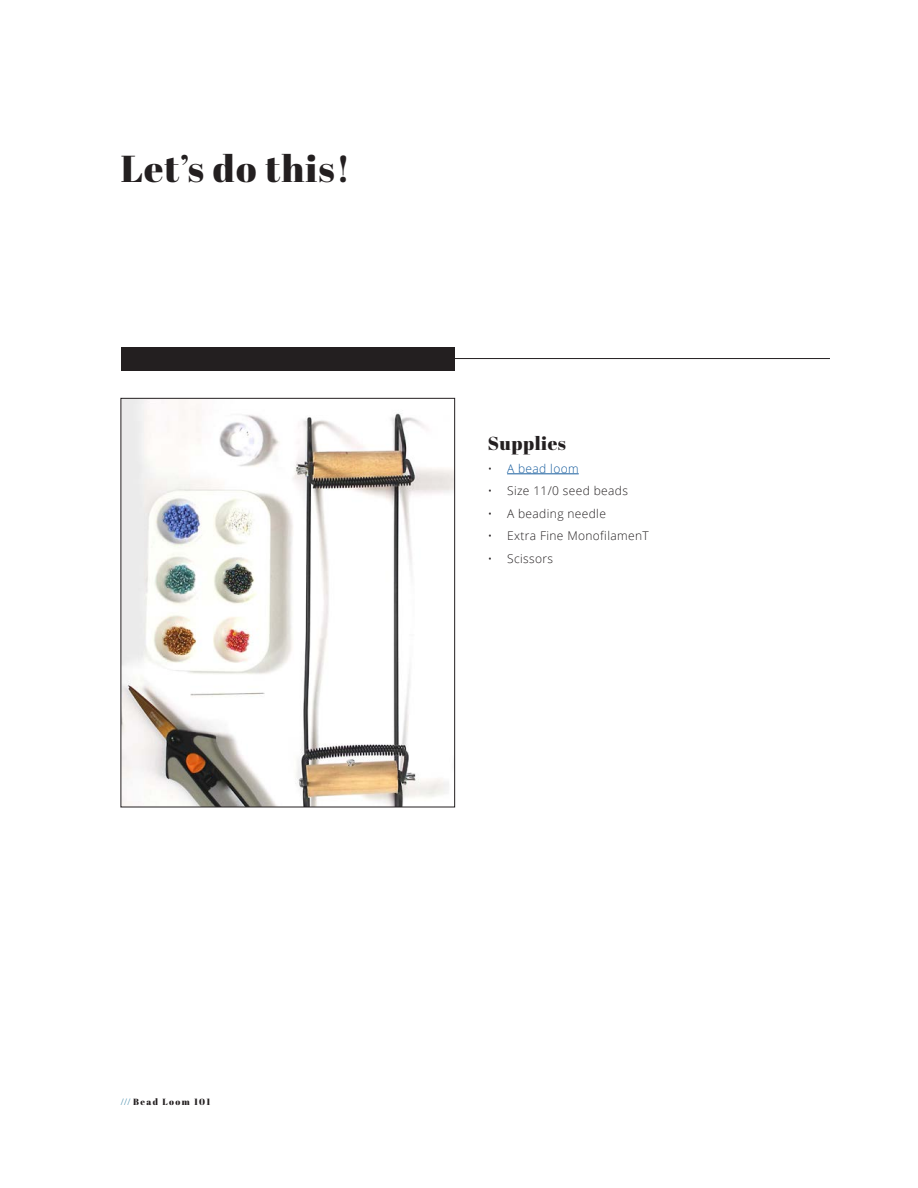
<style>
.page{position:relative;width:918px;height:1188px;background:#fff}
.page>*{position:absolute;margin:0;border:0;box-sizing:border-box;transform-origin:0 0}
.t1{font:37.5px "Abril Fatface";letter-spacing:.03em;color:#231f20}
.t2{font:18.75px "Abril Fatface";letter-spacing:.03em;color:#231f20}
.t3{font:300 12px "Open Sans";letter-spacing:.03em;color:#231f20}
.t4{font:300 12px "Open Sans";letter-spacing:.03em;color:#175d9e}
.t5{font:9px "Abril Fatface";letter-spacing:.15em;color:#231f20}
.s1{color:#231f20}
.s2{font-family:"Open Sans";font-weight:300;color:#3683a4}
</style>
<div class="page">
<img style="left:123px;top:400px;width:330px;height:405px">
<div style="left:121px;top:398px;width:334px;height:409px;border:1px solid #231f20"></div>
<hr style="left:507px;top:474px;width:72px;height:1px;background:#175d9e">
<hr style="left:454px;top:358px;width:376px;height:1px;background:#231f20">
<div style="left:121px;top:347px;width:333px;height:24px;background:#231f20"></div>
<h1 class="t1" style="left:121px;top:143px;width:231px">Let’s do this!</h1>
<h2 class="t2" style="left:488px;top:431px;width:79px">Supplies</h2>
<p class="t4" style="left:488px;top:460px;width:92px"><span class="s1">•</span> A bead loom</p>
<p class="t3" style="left:488px;top:483px;width:142px">• Size 11/0 seed beads</p>
<p class="t3" style="left:488px;top:505px;width:119px">• A beading needle</p>
<p class="t3" style="left:488px;top:528px;width:162px">• Extra Fine MonofilamenT</p>
<p class="t3" style="left:488px;top:550px;width:67px">• Scissors</p>
<p class="t5" style="left:121px;top:1095px;width:91px"><span class="s2">///</span> Bead Loom 101</p>
</div>
